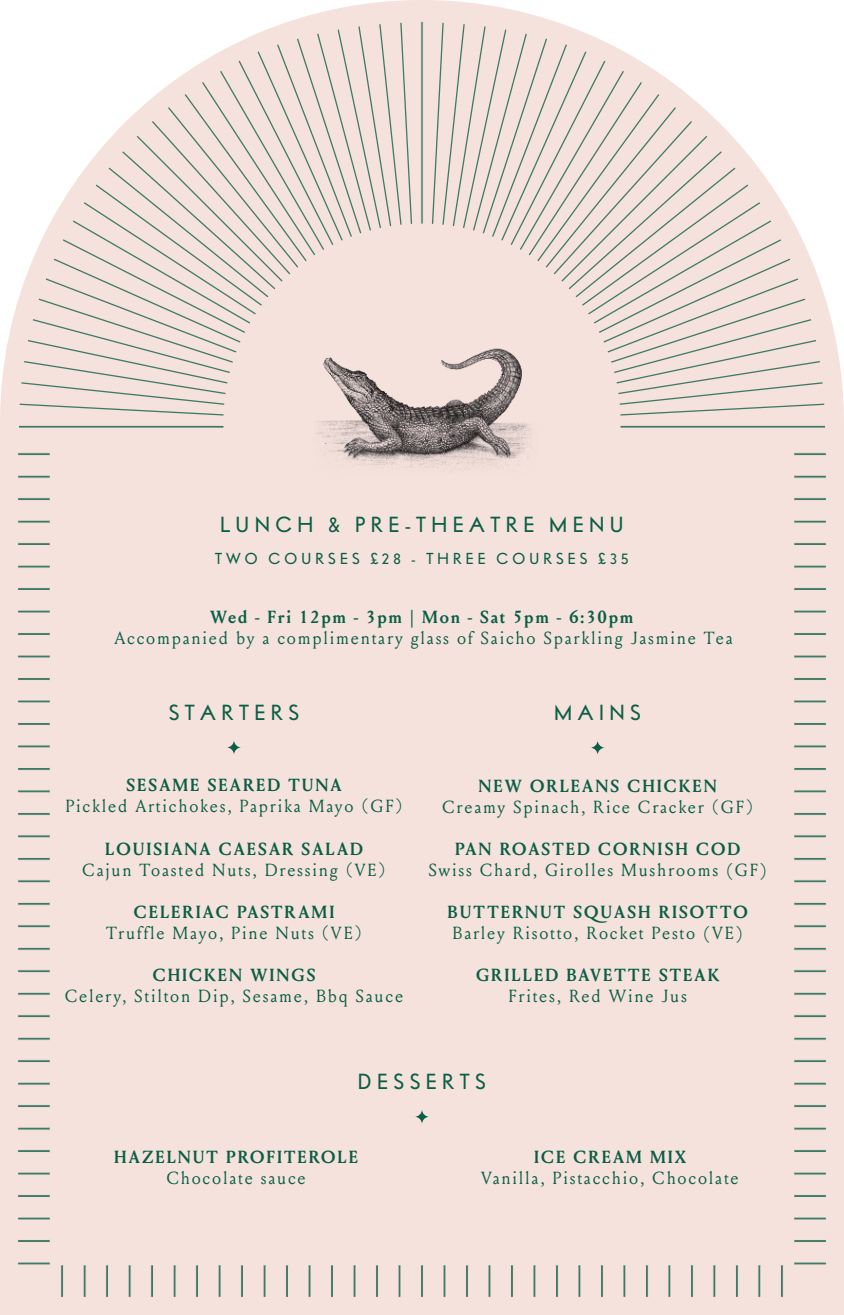
<style>
.page{position:relative;width:844px;height:1315px;background:#fff}
.page>*{position:absolute;margin:0;border:0;box-sizing:border-box;transform-origin:0 0}
.t1{font:19.25px "Vogue";letter-spacing:.25em;color:#0a5e45}
.t2{font:17.5px/21px "Louize";letter-spacing:.1em;color:#0a5e45;text-align:center}
.t3{font:700 17.5px/21px "Louize";letter-spacing:.115em;color:#0a5e45;text-align:center}
.t4{font:14px "Vogue";letter-spacing:.25em;color:#0a5e45}
.s1{font-weight:700}
.s2{font-weight:400}
</style>
<div class="page">
<div style="left:0;top:0;width:843px;height:1315px;background:#f5e2dd"></div>
<svg style="left:793px;top:452px;width:33px;height:4px"></svg>
<div style="left:793px;top:475px;width:33px;height:3px;background:#3f7a66;border:1px solid #f5e2dd"></div>
<svg style="left:793px;top:497px;width:33px;height:4px"></svg>
<div style="left:793px;top:520px;width:33px;height:3px;background:#3f7a66;border:1px solid #f5e2dd"></div>
<svg style="left:793px;top:542px;width:33px;height:4px"></svg>
<div style="left:793px;top:565px;width:33px;height:3px;background:#3f7a66;border:1px solid #f5e2dd"></div>
<svg style="left:793px;top:587px;width:33px;height:4px"></svg>
<svg style="left:793px;top:609px;width:33px;height:4px"></svg>
<svg style="left:793px;top:632px;width:33px;height:4px"></svg>
<svg style="left:793px;top:654px;width:33px;height:4px"></svg>
<svg style="left:793px;top:677px;width:33px;height:4px"></svg>
<svg style="left:793px;top:699px;width:33px;height:4px"></svg>
<svg style="left:793px;top:722px;width:33px;height:4px"></svg>
<svg style="left:793px;top:744px;width:33px;height:4px"></svg>
<svg style="left:793px;top:767px;width:33px;height:4px"></svg>
<svg style="left:793px;top:789px;width:33px;height:4px"></svg>
<div style="left:793px;top:812px;width:33px;height:3px;background:#3f7a66;border:1px solid #f5e2dd"></div>
<svg style="left:793px;top:834px;width:33px;height:4px"></svg>
<div style="left:793px;top:857px;width:33px;height:3px;background:#3f7a66;border:1px solid #f5e2dd"></div>
<svg style="left:793px;top:879px;width:33px;height:4px"></svg>
<div style="left:793px;top:902px;width:33px;height:3px;background:#3f7a66;border:1px solid #f5e2dd"></div>
<svg style="left:793px;top:924px;width:33px;height:4px"></svg>
<div style="left:793px;top:947px;width:33px;height:3px;background:#3f7a66;border:1px solid #f5e2dd"></div>
<svg style="left:793px;top:969px;width:33px;height:4px"></svg>
<div style="left:793px;top:992px;width:33px;height:3px;background:#3f7a66;border:1px solid #f5e2dd"></div>
<svg style="left:793px;top:1014px;width:33px;height:4px"></svg>
<svg style="left:793px;top:1036px;width:33px;height:4px"></svg>
<svg style="left:793px;top:1059px;width:33px;height:4px"></svg>
<svg style="left:793px;top:1081px;width:33px;height:4px"></svg>
<svg style="left:793px;top:1104px;width:33px;height:4px"></svg>
<svg style="left:793px;top:1126px;width:33px;height:4px"></svg>
<svg style="left:793px;top:1149px;width:33px;height:4px"></svg>
<svg style="left:793px;top:1171px;width:33px;height:4px"></svg>
<svg style="left:793px;top:1194px;width:33px;height:4px"></svg>
<svg style="left:793px;top:1216px;width:33px;height:4px"></svg>
<div style="left:793px;top:1239px;width:33px;height:3px;background:#3f7a66;border:1px solid #f5e2dd"></div>
<svg style="left:793px;top:1261px;width:33px;height:4px"></svg>
<svg style="left:779px;top:1265px;width:4px;height:32px"></svg>
<svg style="left:757px;top:1265px;width:4px;height:32px"></svg>
<svg style="left:734px;top:1265px;width:4px;height:32px"></svg>
<svg style="left:712px;top:1265px;width:4px;height:32px"></svg>
<svg style="left:689px;top:1265px;width:4px;height:32px"></svg>
<svg style="left:667px;top:1265px;width:4px;height:32px"></svg>
<div style="left:645px;top:1265px;width:3px;height:32px;background:#3f7a66;border:1px solid #f5e2dd"></div>
<svg style="left:622px;top:1265px;width:4px;height:32px"></svg>
<div style="left:600px;top:1265px;width:3px;height:32px;background:#3f7a66;border:1px solid #f5e2dd"></div>
<svg style="left:577px;top:1265px;width:4px;height:32px"></svg>
<div style="left:555px;top:1265px;width:3px;height:32px;background:#3f7a66;border:1px solid #f5e2dd"></div>
<svg style="left:532px;top:1265px;width:4px;height:32px"></svg>
<div style="left:510px;top:1265px;width:3px;height:32px;background:#3f7a66;border:1px solid #f5e2dd"></div>
<svg style="left:487px;top:1265px;width:4px;height:32px"></svg>
<div style="left:465px;top:1265px;width:3px;height:32px;background:#3f7a66;border:1px solid #f5e2dd"></div>
<svg style="left:442px;top:1265px;width:4px;height:32px"></svg>
<svg style="left:420px;top:1265px;width:4px;height:32px"></svg>
<svg style="left:397px;top:1265px;width:4px;height:32px"></svg>
<svg style="left:375px;top:1265px;width:4px;height:32px"></svg>
<svg style="left:352px;top:1265px;width:4px;height:32px"></svg>
<svg style="left:330px;top:1265px;width:4px;height:32px"></svg>
<svg style="left:307px;top:1265px;width:4px;height:32px"></svg>
<svg style="left:285px;top:1265px;width:4px;height:32px"></svg>
<svg style="left:262px;top:1265px;width:4px;height:32px"></svg>
<svg style="left:240px;top:1265px;width:4px;height:32px"></svg>
<hr style="left:218px;top:1265px;width:3px;height:32px;background:#3f7a66">
<svg style="left:195px;top:1265px;width:4px;height:32px"></svg>
<div style="left:173px;top:1265px;width:3px;height:32px;background:#3f7a66;border:1px solid #f5e2dd"></div>
<svg style="left:150px;top:1265px;width:4px;height:32px"></svg>
<div style="left:128px;top:1265px;width:3px;height:32px;background:#3f7a66;border:1px solid #f5e2dd"></div>
<svg style="left:105px;top:1265px;width:4px;height:32px"></svg>
<div style="left:83px;top:1265px;width:3px;height:32px;background:#3f7a66;border:1px solid #f5e2dd"></div>
<svg style="left:60px;top:1265px;width:4px;height:32px"></svg>
<svg style="left:17px;top:452px;width:33px;height:4px"></svg>
<div style="left:17px;top:475px;width:33px;height:3px;background:#3f7a66;border:1px solid #f5e2dd"></div>
<svg style="left:17px;top:497px;width:33px;height:4px"></svg>
<div style="left:17px;top:520px;width:33px;height:3px;background:#3f7a66;border:1px solid #f5e2dd"></div>
<svg style="left:17px;top:542px;width:33px;height:4px"></svg>
<div style="left:17px;top:565px;width:33px;height:3px;background:#3f7a66;border:1px solid #f5e2dd"></div>
<svg style="left:17px;top:587px;width:33px;height:4px"></svg>
<svg style="left:17px;top:609px;width:33px;height:4px"></svg>
<svg style="left:17px;top:632px;width:33px;height:4px"></svg>
<svg style="left:17px;top:654px;width:33px;height:4px"></svg>
<svg style="left:17px;top:677px;width:33px;height:4px"></svg>
<svg style="left:17px;top:699px;width:33px;height:4px"></svg>
<svg style="left:17px;top:722px;width:33px;height:4px"></svg>
<svg style="left:17px;top:744px;width:33px;height:4px"></svg>
<svg style="left:17px;top:767px;width:33px;height:4px"></svg>
<svg style="left:17px;top:789px;width:33px;height:4px"></svg>
<div style="left:17px;top:812px;width:33px;height:3px;background:#3f7a66;border:1px solid #f5e2dd"></div>
<svg style="left:17px;top:834px;width:33px;height:4px"></svg>
<div style="left:17px;top:857px;width:33px;height:3px;background:#3f7a66;border:1px solid #f5e2dd"></div>
<svg style="left:17px;top:879px;width:33px;height:4px"></svg>
<div style="left:17px;top:902px;width:33px;height:3px;background:#3f7a66;border:1px solid #f5e2dd"></div>
<svg style="left:17px;top:924px;width:33px;height:4px"></svg>
<div style="left:17px;top:947px;width:33px;height:3px;background:#3f7a66;border:1px solid #f5e2dd"></div>
<svg style="left:17px;top:969px;width:33px;height:4px"></svg>
<div style="left:17px;top:992px;width:33px;height:3px;background:#3f7a66;border:1px solid #f5e2dd"></div>
<svg style="left:17px;top:1014px;width:33px;height:4px"></svg>
<svg style="left:17px;top:1036px;width:33px;height:4px"></svg>
<svg style="left:17px;top:1059px;width:33px;height:4px"></svg>
<svg style="left:17px;top:1081px;width:33px;height:4px"></svg>
<svg style="left:17px;top:1104px;width:33px;height:4px"></svg>
<svg style="left:17px;top:1126px;width:33px;height:4px"></svg>
<svg style="left:17px;top:1149px;width:33px;height:4px"></svg>
<svg style="left:17px;top:1171px;width:33px;height:4px"></svg>
<svg style="left:17px;top:1194px;width:33px;height:4px"></svg>
<svg style="left:17px;top:1216px;width:33px;height:4px"></svg>
<div style="left:17px;top:1239px;width:33px;height:3px;background:#3f7a66;border:1px solid #f5e2dd"></div>
<svg style="left:17px;top:1261px;width:33px;height:4px"></svg>
<div style="left:420px;top:21px;width:3px;height:405px;background:#3f7a66;border:1px solid #f5e2dd"></div>
<svg style="left:20px;top:23px;width:804px;height:401px"></svg>
<svg style="left:620px;top:424px;width:206px;height:5px"></svg>
<svg style="left:17px;top:424px;width:206px;height:5px"></svg>
<div style="left:223px;top:223px;width:397px;height:397px;background:#f5e2dd;border-radius:50%"></div>
<img style="left:317px;top:348px;width:215px;height:121px">
<svg style="left:414px;top:1109px;width:15px;height:15px"></svg>
<svg style="left:226px;top:740px;width:15px;height:15px"></svg>
<svg style="left:590px;top:740px;width:15px;height:15px"></svg>
<p class="t1" style="left:219px;top:511px;width:405px">LUNCH &amp; PRE-THEATRE MENU</p>
<p class="t4" style="left:215px;top:548px;width:415px">TWO COURSES £28 - THREE COURSES £35</p>
<p class="t2" style="left:114px;top:605px;width:619px"><span class="s1">Wed - Fri 12pm - 3pm | Mon - Sat 5pm - 6:30pm<br></span>Accompanied by a complimentary glass of Saicho Sparkling Jasmine Tea</p>
<p class="t1" style="left:168px;top:699px;width:133px">STARTERS</p>
<p class="t2" style="left:65px;top:774px;width:338px"><span class="s1">SESAME SEARED TUNA<br></span>Pickled Artichokes, Paprika Mayo (GF)</p>
<p class="t2" style="left:82px;top:837px;width:305px"><span class="s1">LOUISIANA CAESAR SALAD<br></span>Cajun Toasted Nuts, Dressing (VE)</p>
<p class="t2" style="left:106px;top:900px;width:257px"><span class="s1">CELERIAC PASTRAMI<br></span>Truffle Mayo, Pine Nuts (VE)</p>
<p class="t2" style="left:65px;top:963px;width:340px"><span class="s1">CHICKEN WINGS<br></span>Celery, Stilton Dip, Sesame, Bbq Sauce</p>
<p class="t1" style="left:553px;top:699px;width:89px">MAINS</p>
<p class="t2" style="left:442px;top:774px;width:312px"><span class="s1">NEW ORLEANS CHICKEN<br></span>Creamy Spinach, Rice Cracker (GF)</p>
<p class="t2" style="left:428px;top:837px;width:340px"><span class="s1">PAN ROASTED CORNISH COD<br></span>Swiss Chard, Girolles Mushrooms (GF)</p>
<p class="t2" style="left:447px;top:900px;width:302px;text-align:left"><span class="s1">BUTTERNUT SQUASH RISOTTO<br></span>Barley Risotto, Rocket Pesto (VE)</p>
<p class="t3" style="left:476px;top:963px;width:245px">GRILLED BAVETTE STEAK<br><span class="s2">Frites, Red Wine Jus</span></p>
<p class="t1" style="left:357px;top:1068px;width:130px">DESSERTS</p>
<p class="t3" style="left:114px;top:1144px;width:245px">HAZELNUT PROFITEROLE<br><span class="s2">Chocolate sauce</span></p>
<p class="t2" style="left:481px;top:1145px;width:259px"><span class="s1">ICE CREAM MIX<br></span>Vanilla, Pistacchio, Chocolate</p>
</div>
